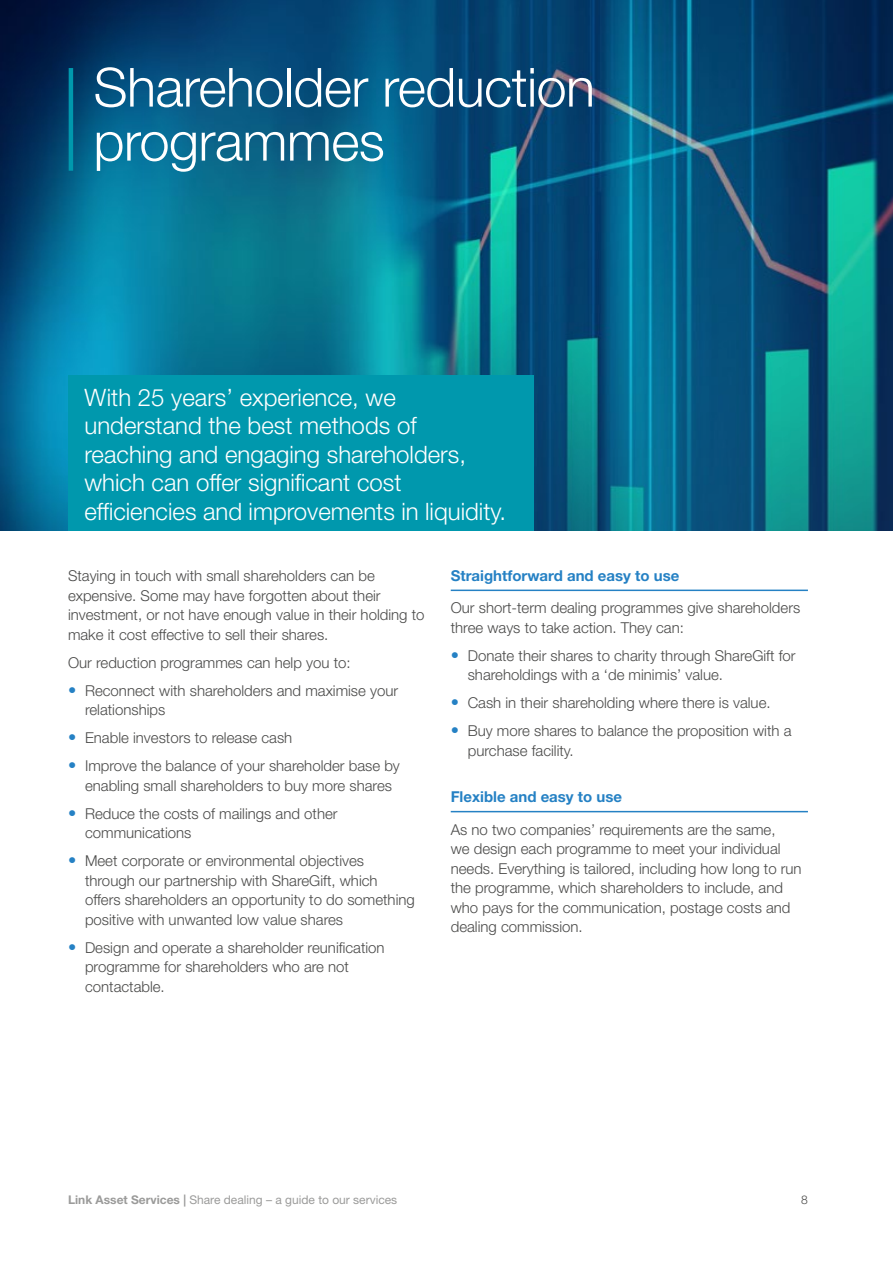
<style>
.page{position:relative;width:893px;height:1263px;background:#fff}
.page>*{position:absolute;margin:0;border:0;box-sizing:border-box;transform-origin:0 0}
.t1{font:300 54px/54px "Helvetica Neue LT Std";letter-spacing:-.01em;color:#fff}
.t2{font:300 24px/28.5px "Helvetica Neue LT Std";color:#fff}
.t3{font:300 15px/19.5px "Helvetica Neue LT Std";color:#4a4a49}
.t4{font:700 15px "Helvetica Neue LT Std";color:#2581c4}
.t5{font:12px "Helvetica Neue LT Std";color:#9b9b9a}
.t6{font:300 12px "Helvetica Neue LT Std";color:#4a4a49}
.s1{font-weight:700;font-size:16.5px;color:#2581c4}
.s2{font-weight:700}
</style>
<div class="page">
<hr style="left:451px;top:590px;width:357px;height:1px;background:#2581c4">
<hr style="left:451px;top:811px;width:357px;height:1px;background:#2581c4">
<img style="left:0;top:0;width:893px;height:531px">
<hr style="left:69px;top:68px;width:4px;height:103px;background:#0098ad">
<div style="left:68px;top:375px;width:466px;height:156px;background:#0098ad"></div>
<h1 class="t1" style="left:94px;top:59px;width:503px">Shareholder reduction programmes</h1>
<h2 class="t2" style="left:85px;top:382px;width:423px">With 25 years’ experience, we understand the best methods of reaching and engaging shareholders, which can offer significant cost efficiencies and improvements in liquidity.</h2>
<p class="t3" style="left:68px;top:566px;width:358px">Staying in touch with small shareholders can be expensive. Some may have forgotten about their investment, or not have enough value in their holding to make it cost effective to sell their shares.</p>
<p class="t3" style="left:68px;top:652px;width:284px">Our reduction programmes can help you to:</p>
<p class="t3" style="left:85px;top:680px;width:315px;text-indent:-17px"><span class="s1">•</span> Reconnect with shareholders and maximise your relationships</p>
<p class="t3" style="left:68px;top:728px;width:226px"><span class="s1">•</span> Enable investors to release cash</p>
<p class="t3" style="left:85px;top:756px;width:316px;text-indent:-17px"><span class="s1">•</span> Improve the balance of your shareholder base by enabling small shareholders to buy more shares</p>
<p class="t3" style="left:85px;top:803px;width:254px;text-indent:-17px"><span class="s1">•</span> Reduce the costs of mailings and other communications</p>
<p class="t3" style="left:85px;top:851px;width:331px;text-indent:-17px"><span class="s1">•</span> Meet corporate or environmental objectives through our partnership with ShareGift, which offers shareholders an opportunity to do something positive with unwanted low value shares</p>
<p class="t3" style="left:85px;top:937px;width:301px;text-indent:-17px"><span class="s1">•</span> Design and operate a shareholder reunification programme for shareholders who are not contactable.</p>
<p class="t4" style="left:451px;top:566px;width:230px">Straightforward and easy to use</p>
<p class="t3" style="left:451px;top:598px;width:351px">Our short-term dealing programmes give shareholders three ways to take action. They can:</p>
<p class="t3" style="left:468px;top:645px;width:329px;text-indent:-17px"><span class="s1">•</span> Donate their shares to charity through ShareGift for shareholdings with a ‘de minimis’ value.</p>
<p class="t3" style="left:451px;top:693px;width:321px"><span class="s1">•</span> Cash in their shareholding where there is value.</p>
<p class="t3" style="left:468px;top:721px;width:325px;text-indent:-17px"><span class="s1">•</span> Buy more shares to balance the proposition with a purchase facility.</p>
<p class="t4" style="left:451px;top:788px;width:173px">Flexible and easy to use</p>
<p class="t3" style="left:451px;top:819px;width:352px">As no two companies’ requirements are the same,<br>we design each programme to meet your individual needs. Everything is tailored, including how long to run the programme, which shareholders to include, and who pays for the communication, postage costs and dealing commission.</p>
<p class="t5" style="left:68px;top:1192px;width:331px"><span class="s2">Link Asset Services |</span> Share dealing – a guide to our services</p>
<p class="t6" style="left:801px;top:1192px;width:8px">8</p>
</div>
